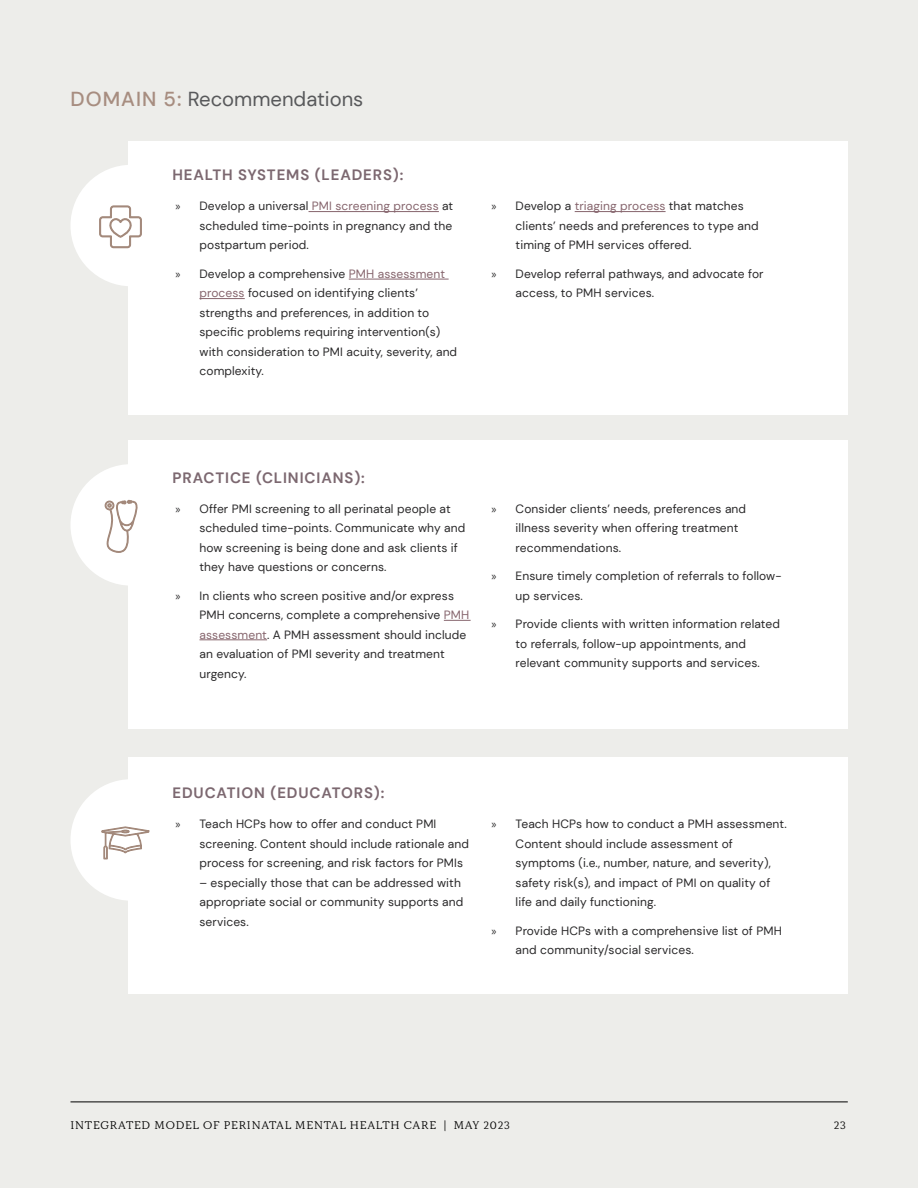
<style>
.page{position:relative;width:918px;height:1188px;background:#ededea}
.page>*{position:absolute;margin:0;border:0;box-sizing:border-box;transform-origin:0 0}
.t1{font:20.25px "DM Sans";color:#58595b}
.t2{font:700 15px "DM Sans";letter-spacing:.06em;color:#7c6870}
.t3{font:12px/19.5px "DM Sans";letter-spacing:.01em;color:#292829}
.t4{font:11.25px "Kopius";letter-spacing:.07em;color:#000}
.s1{font-weight:500;color:#a78d80}
.s2{font-family:"Myriad Pro"}
.s3{color:#86656d}
</style>
<div class="page">
<div style="left:70px;top:165px;width:122px;height:121px;background:#fff;border-radius:50%"></div>
<div style="left:128px;top:141px;width:720px;height:274px;background:#fff"></div>
<hr style="left:309px;top:211px;width:130px;height:1px;background:#86656d">
<hr style="left:349px;top:279px;width:100px;height:1px;background:#86656d">
<hr style="left:200px;top:298px;width:45px;height:1px;background:#86656d">
<hr style="left:575px;top:211px;width:91px;height:1px;background:#86656d">
<svg style="left:99px;top:206px;width:43px;height:42px"></svg>
<div style="left:128px;top:441px;width:720px;height:288px;background:#fff"></div>
<div style="left:70px;top:464px;width:122px;height:122px;background:#fff;border-radius:50%"></div>
<svg style="left:105px;top:500px;width:33px;height:53px"></svg>
<div style="left:70px;top:779px;width:122px;height:122px;background:#fff;border-radius:50%"></div>
<div style="left:128px;top:757px;width:720px;height:236px;background:#fff"></div>
<svg style="left:102px;top:826px;width:47px;height:33px"></svg>
<svg style="left:444px;top:620px;width:27px;height:1px"></svg>
<hr style="left:200px;top:640px;width:67px;height:1px;background:#86656d">
<hr style="left:70px;top:1102px;width:778px;height:1px;background:#000">
<h1 class="t1" style="left:70px;top:86px;width:294px"><span class="s1">DOMAIN 5:</span> Recommendations</h1>
<p class="t2" style="left:172px;top:166px;width:233px">HEALTH SYSTEMS (LEADERS):</p>
<p class="t3" style="left:199px;top:196px;width:255px;text-align:justify;text-indent:-24px"><span class="s2">»</span> Develop a universal <span class="s3">PMI screening process</span> at scheduled time-points in pregnancy and the postpartum period.</p>
<p class="t3" style="left:199px;top:264px;width:259px;text-indent:-24px"><span class="s2">»</span> Develop a comprehensive <span class="s3">PMH assessment process</span> focused on identifying clients’ strengths and preferences, in addition to specific problems requiring intervention(s) with consideration to PMI acuity, severity, and complexity.</p>
<p class="t3" style="left:516px;top:196px;width:244px;text-indent:-24px"><span class="s2">»</span> Develop a <span class="s3">triaging process</span> that matches clients’ needs and preferences to type and timing of PMH services offered.</p>
<p class="t3" style="left:516px;top:264px;width:250px;text-indent:-24px"><span class="s2">»</span> Develop referral pathways, and advocate for access, to PMH services.</p>
<p class="t2" style="left:172px;top:468px;width:194px">PRACTICE (CLINICIANS):</p>
<p class="t3" style="left:199px;top:499px;width:267px;text-indent:-24px"><span class="s2">»</span> Offer PMI screening to all perinatal people at scheduled time-points. Communicate why and how screening is being done and ask clients if they have questions or concerns.</p>
<p class="t3" style="left:199px;top:586px;width:271px;text-indent:-24px"><span class="s2">»</span> In clients who screen positive and/or express PMH concerns, complete a comprehensive <span class="s3">PMH assessment</span>. A PMH assessment should include an evaluation of PMI severity and treatment urgency.</p>
<p class="t3" style="left:516px;top:499px;width:232px;text-indent:-24px"><span class="s2">»</span> Consider clients’ needs, preferences and illness severity when offering treatment recommendations.</p>
<p class="t3" style="left:516px;top:566px;width:267px;text-indent:-24px"><span class="s2">»</span> Ensure timely completion of referrals to follow&shy;up services.</p>
<p class="t3" style="left:516px;top:614px;width:266px;text-indent:-24px"><span class="s2">»</span> Provide clients with written information related to referrals, follow-up appointments, and relevant community supports and services.</p>
<p class="t2" style="left:172px;top:784px;width:213px">EDUCATION (EDUCATORS):</p>
<p class="t3" style="left:199px;top:814px;width:271px;text-indent:-24px"><span class="s2">»</span> Teach HCPs how to offer and conduct PMI screening. Content should include rationale and process for screening, and risk factors for PMIs</p>
<p class="t3" style="left:199px;top:873px;width:265px">– especially those that can be addressed with appropriate social or community supports and services.</p>
<p class="t3" style="left:516px;top:814px;width:273px;text-indent:-24px"><span class="s2">»</span> Teach HCPs how to conduct a PMH assessment.<br>Content should include assessment of symptoms (i.e., number, nature, and severity), safety risk(s), and impact of PMI on quality of life and daily functioning.</p>
<p class="t3" style="left:516px;top:921px;width:268px;text-indent:-24px"><span class="s2">»</span> Provide HCPs with a comprehensive list of PMH and community/social services.</p>
<p class="t4" style="left:70px;top:1118px;width:441px">INTEGRATED MODEL OF PERINATAL MENTAL HEALTH CARE | MAY 2023</p>
<p class="t4" style="left:834px;top:1118px;width:14px">23</p>
</div>
